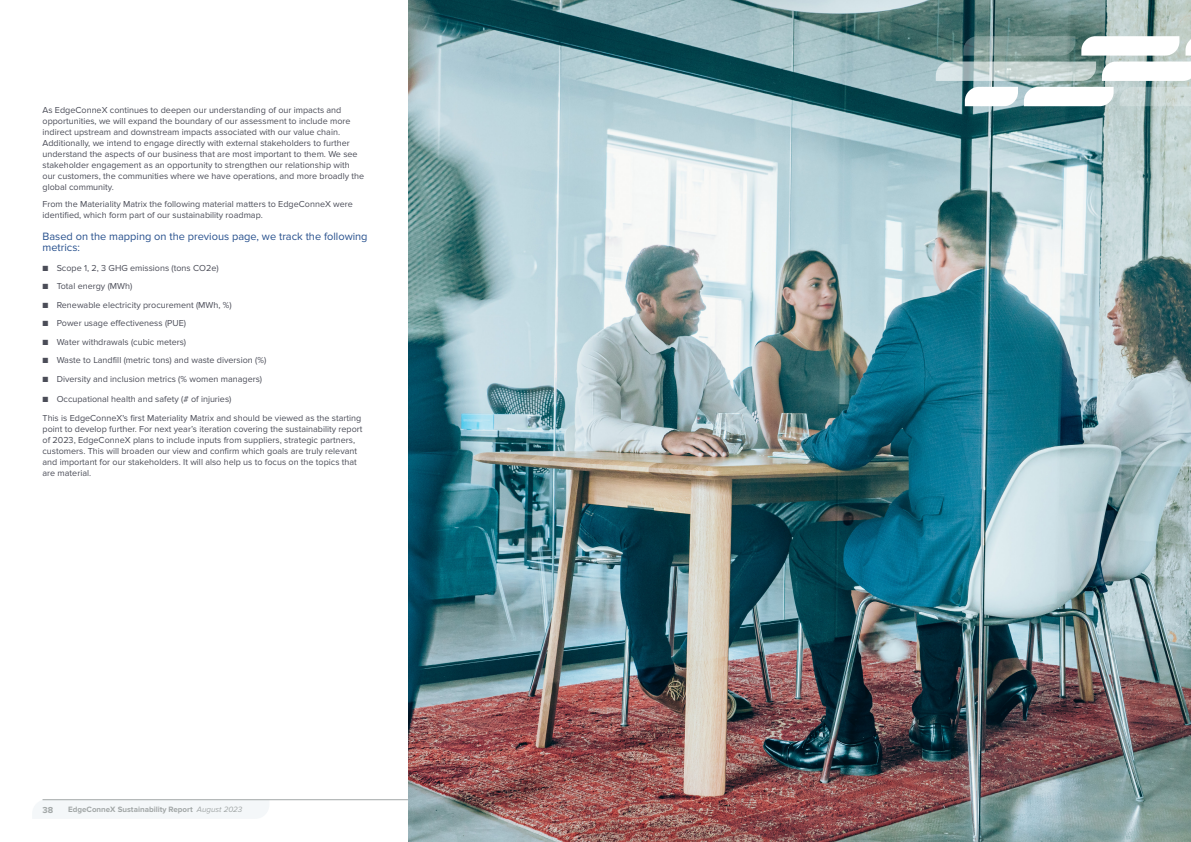
<style>
.page{position:relative;width:1191px;height:842px;background:#fff}
.page>*{position:absolute;margin:0;border:0;box-sizing:border-box;transform-origin:0 0}
.t1{font:11px/11px "Proxima Nova";color:#27508d}
.t2{font:9px/11px "Proxima Nova";color:#4b4d58}
.t3{font:700 9px "Proxima Nova";color:#a2a7a7}
.t4{font:700 8px "Proxima Nova";color:#a2a7a7}
.s1{font-weight:400;font-style:italic}
</style>
<div class="page">
<div style="left:33px;top:799px;width:236px;height:19px;background:#f4f7f9"></div>
<hr style="left:43px;top:799px;width:508px;height:1px;background:#a2a7a7">
<img style="left:408px;top:0;width:783px;height:842px">
<svg style="left:1081px;top:36px;width:98px;height:20px"></svg>
<svg style="left:1185px;top:36px;width:6px;height:20px"></svg>
<svg style="left:963px;top:36px;width:112px;height:20px;background:#7b9793"></svg>
<svg style="left:935px;top:62px;width:161px;height:19px;background:#c5d3d2"></svg>
<svg style="left:1102px;top:62px;width:89px;height:19px"></svg>
<svg style="left:1024px;top:87px;width:89px;height:19px"></svg>
<svg style="left:1119px;top:87px;width:72px;height:19px"></svg>
<svg style="left:964px;top:87px;width:54px;height:19px"></svg>
<p class="t2" style="left:43px;top:105px;width:323px">As EdgeConneX continues to deepen our understanding of our impacts and opportunities, we will expand the boundary of our assessment to include more indirect upstream and downstream impacts associated with our value chain.<br>Additionally, we intend to engage directly with external stakeholders to further understand the aspects of our business that are most important to them. We see stakeholder engagement as an opportunity to strengthen our relationship with our customers, the communities where we have operations, and more broadly the global community.</p>
<p class="t2" style="left:43px;top:199px;width:312px">From the Materiality Matrix the following material matters to EdgeConneX were identified, which form part of our sustainability roadmap.</p>
<p class="t1" style="left:43px;top:231px;width:326px">Based on the mapping on the previous page, we track the following metrics:</p>
<p class="t2" style="left:43px;top:263px;width:178px">■ Scope 1, 2, 3 GHG emissions (tons CO2e)</p>
<p class="t2" style="left:43px;top:281px;width:91px">■ Total energy (MWh)</p>
<p class="t2" style="left:43px;top:300px;width:191px">■ Renewable electricity procurement (MWh, %)</p>
<p class="t2" style="left:43px;top:318px;width:145px">■ Power usage effectiveness (PUE)</p>
<p class="t2" style="left:43px;top:337px;width:145px">■ Water withdrawals (cubic meters)</p>
<p class="t2" style="left:43px;top:355px;width:225px">■ Waste to Landfill (metric tons) and waste diversion (%)</p>
<p class="t2" style="left:43px;top:374px;width:221px">■ Diversity and inclusion metrics (% women managers)</p>
<p class="t2" style="left:43px;top:389px;width:320px;line-height:19.5px">■ Occupational health and safety (# of injuries)<br>This is EdgeConneX's first Materiality Matrix and should be viewed as the starting</p>
<p class="t2" style="left:43px;top:424px;width:321px">point to develop further. For next year’s iteration covering the sustainability report of 2023, EdgeConneX plans to include inputs from suppliers, strategic partners, customers. This will broaden our view and confirm which goals are truly relevant and important for our stakeholders. It will also help us to focus on the topics that are material.</p>
<p class="t3" style="left:43px;top:805px;width:12px">38</p>
<p class="t4" style="left:68px;top:806px;width:176px">EdgeConneX Sustainability Report <span class="s1">August 2023</span></p>
</div>
